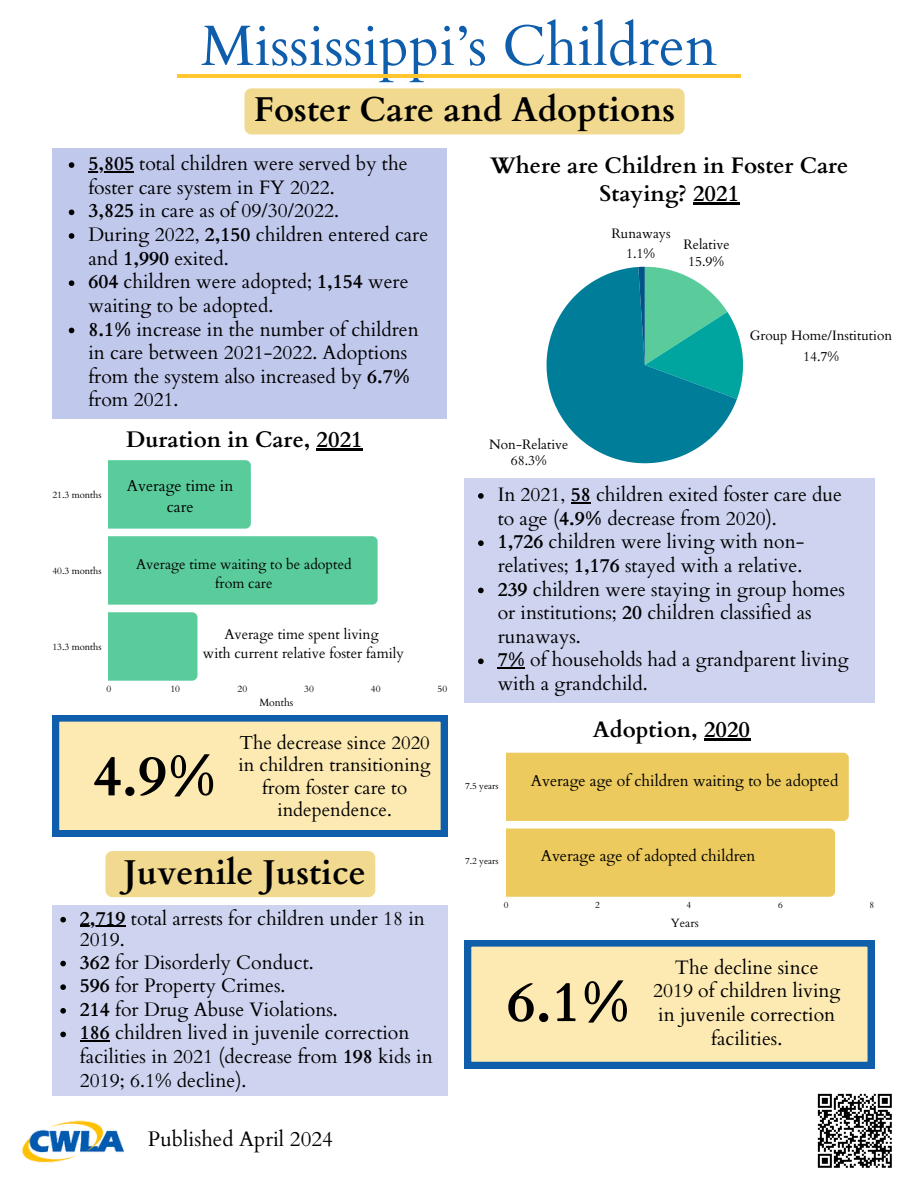
<style>
.page{position:relative;width:918px;height:1188px;background:#fff}
.page>*{position:absolute;margin:0;border:0;box-sizing:border-box;transform-origin:0 0}
.t1{font:57px "Cardo";color:#0f5eac}
.t2{font:700 56.25px "Cardo";color:#000}
.t3{font:700 34.5px "Cardo";color:#000}
.t4{font:700 22.5px/28.2px "Cardo";color:#000;text-align:center}
.t5{font:21px "Cardo";color:#000}
.t6{font:19.5px/23.7px "Cardo";color:#000}
.t7{font:18.75px/22.5px "Cardo";color:#000;text-align:center}
.t8{font:15.75px/21.3px "Cardo";color:#000;text-align:center}
.t9{font:14.25px/19.2px "Cardo";color:#000;text-align:center}
.t10{font:13.65px/16.4px "Cardo";color:#000;text-align:center}
.t11{font:12px "Cardo";color:#000}
.t12{font:10.5px "Cardo";color:#000}
.t13{font:9.45px "Cardo";color:#000}
.t14{font:9.15px "Cardo";color:#000}
.s1{font-weight:700}
</style>
<div class="page">
<hr style="left:177px;top:74px;width:564px;height:3px;background:#ffc62e">
<svg style="left:52px;top:715px;width:395px;height:122px;background:#dbd6b1"></svg>
<div style="left:52px;top:148px;width:395px;height:270px;background:#c0c8ec"></div>
<svg style="left:69px;top:162px;width:5px;height:6px"></svg>
<hr style="left:88px;top:171px;width:46px;height:1px;background:#000">
<svg style="left:69px;top:210px;width:5px;height:5px"></svg>
<svg style="left:69px;top:233px;width:5px;height:6px"></svg>
<svg style="left:69px;top:280px;width:5px;height:6px"></svg>
<svg style="left:69px;top:328px;width:5px;height:5px"></svg>
<div style="left:244px;top:88px;width:441px;height:46px;background:#f1da8f;border-radius:7px"></div>
<img style="left:22px;top:1120px;width:102px;height:43px">
<hr style="left:693px;top:203px;width:46px;height:2px;background:#000">
<svg style="left:547px;top:267px;width:196px;height:196px"></svg>
<div style="left:465px;top:478px;width:409px;height:225px;background:#ced4f0"></div>
<svg style="left:478px;top:493px;width:6px;height:6px"></svg>
<svg style="left:571px;top:502px;width:20px;height:1px"></svg>
<svg style="left:478px;top:540px;width:6px;height:6px"></svg>
<svg style="left:478px;top:588px;width:6px;height:5px"></svg>
<svg style="left:478px;top:659px;width:6px;height:5px"></svg>
<svg style="left:498px;top:668px;width:27px;height:1px"></svg>
<div style="left:52px;top:905px;width:395px;height:191px;background:#ced4f0"></div>
<svg style="left:60px;top:917px;width:6px;height:5px"></svg>
<hr style="left:80px;top:926px;width:46px;height:1px;background:#000">
<svg style="left:60px;top:961px;width:6px;height:5px"></svg>
<svg style="left:60px;top:984px;width:6px;height:6px"></svg>
<svg style="left:60px;top:1008px;width:6px;height:6px"></svg>
<svg style="left:60px;top:1032px;width:6px;height:5px"></svg>
<hr style="left:80px;top:1041px;width:30px;height:1px;background:#000">
<svg style="left:465px;top:940px;width:409px;height:128px;background:#ded7b1"></svg>
<div style="left:105px;top:851px;width:270px;height:46px;background:#f1da8f"></div>
<div style="left:109px;top:460px;width:142px;height:69px;background:#5acc9c"></div>
<div style="left:109px;top:536px;width:269px;height:69px;background:#5acc9c"></div>
<div style="left:109px;top:612px;width:88px;height:69px;background:#5acc9c"></div>
<div style="left:506px;top:753px;width:343px;height:68px;background:#ecca5d"></div>
<div style="left:506px;top:829px;width:329px;height:68px;background:#ecca5d"></div>
<hr style="left:704px;top:738px;width:46px;height:2px;background:#000">
<hr style="left:317px;top:448px;width:46px;height:2px;background:#000">
<svg style="left:817px;top:1093px;width:75px;height:75px"></svg>
<h1 class="t1" style="left:201px;top:9px;width:518px">Mississippi’s Children</h1>
<h3 class="t3" style="left:254px;top:87px;width:423px">Foster Care and Adoptions</h3>
<p class="t6" style="left:88px;top:152px;width:341px"><span class="s1">5,805</span> total children were served by the foster care system in FY 2022.<br><span class="s1">3,825</span> in care as of 09/30/2022.<br>During 2022, <span class="s1">2,150</span> children entered care and <span class="s1">1,990</span> exited.<br><span class="s1">604</span> children were adopted; <span class="s1">1,154</span> were waiting to be adopted.<br><span class="s1">8.1%</span> increase in the number of children in care between 2021-2022. Adoptions from the system also increased by <span class="s1">6.7% </span>from 2021.</p>
<p class="t13" style="left:52px;top:489px;width:51px">21.3 months</p>
<p class="t13" style="left:52px;top:565px;width:51px">40.3 months</p>
<p class="t13" style="left:52px;top:641px;width:51px">13.3 months</p>
<p class="t4" style="left:126px;top:426px;width:238px">Duration in Care, 2021</p>
<p class="t8" style="left:127px;top:475px;width:108px">Average time in care</p>
<p class="t9" style="left:136px;top:555px;width:217px">Average time waiting to be adopted from care</p>
<p class="t9" style="left:203px;top:625px;width:203px">Average time spent living<br>with current relative foster family</p>
<p class="t13" style="left:107px;top:683px;width:6px">0</p>
<p class="t13" style="left:170px;top:683px;width:11px">10</p>
<p class="t13" style="left:238px;top:683px;width:11px">20</p>
<p class="t13" style="left:304px;top:683px;width:11px">30</p>
<p class="t13" style="left:371px;top:683px;width:11px">40</p>
<p class="t13" style="left:438px;top:683px;width:11px">50</p>
<h2 class="t2" style="left:93px;top:739px;width:125px">4.9%</h2>
<p class="t12" style="left:259px;top:696px;width:36px">Months</p>
<p class="t7" style="left:239px;top:732px;width:194px">The decrease since 2020 in children transitioning from foster care to independence.</p>
<h3 class="t3" style="left:124px;top:850px;width:244px">Juvenile Justice</h3>
<p class="t6" style="left:80px;top:907px;width:354px;line-height:23.1px"><span class="s1">2,719</span> total arrests for children under 18 in<br>2019.<br><span class="s1">362</span> for Disorderly Conduct.<br><span class="s1">596</span> for Property Crimes.<br><span class="s1">214</span> for Drug Abuse Violations.<br><span class="s1">186</span> children lived in juvenile correction facilities in 2021 (decrease from <span class="s1">198</span> kids in<br>2019; 6.1% decline).</p>
<p class="t5" style="left:148px;top:1125px;width:186px">Published April 2024</p>
<p class="t4" style="left:490px;top:152px;width:360px">Where are Children in Foster Care<br>Staying? 2021</p>
<p class="t10" style="left:489px;top:436px;width:81px">Non-Relative<br>68.3%</p>
<p class="t10" style="left:612px;top:223px;width:61px;line-height:20.5px">Runaways<br>1.1%</p>
<p class="t10" style="left:683px;top:237px;width:48px">Relative<br>15.9%</p>
<p class="t10" style="left:750px;top:326px;width:144px;line-height:20.2px">Group Home/Institution<br>14.7%</p>
<p class="t6" style="left:498px;top:483px;width:353px">In 2021, <span class="s1">58</span> children exited foster care due to age (<span class="s1">4.9%</span> decrease from 2020).<br><span class="s1">1,726</span> children were living with non&shy;relatives; <span class="s1">1,176</span> stayed with a relative.<br><span class="s1">239</span> children were staying in group homes or institutions; <span class="s1">20</span> children classified as runaways.<br><span class="s1">7%</span> of households had a grandparent living with a grandchild.</p>
<p class="t14" style="left:465px;top:779px;width:35px">7.5 years</p>
<p class="t4" style="left:593px;top:716px;width:159px">Adoption, 2020</p>
<p class="t8" style="left:531px;top:770px;width:309px">Average age of children waiting to be adopted</p>
<p class="t14" style="left:465px;top:855px;width:35px">7.2 years</p>
<p class="t8" style="left:541px;top:846px;width:216px">Average age of adopted children</p>
<p class="t14" style="left:504px;top:899px;width:6px">0</p>
<p class="t14" style="left:595px;top:899px;width:6px">2</p>
<p class="t14" style="left:687px;top:899px;width:6px">4</p>
<p class="t14" style="left:778px;top:899px;width:6px">6</p>
<p class="t14" style="left:869px;top:899px;width:6px">8</p>
<h2 class="t2" style="left:507px;top:965px;width:125px">6.1%</h2>
<p class="t11" style="left:671px;top:916px;width:29px">Years</p>
<p class="t6" style="left:653px;top:956px;width:189px;text-align:center">The decline since<br>2019 of children living in juvenile correction facilities.</p>
</div>
